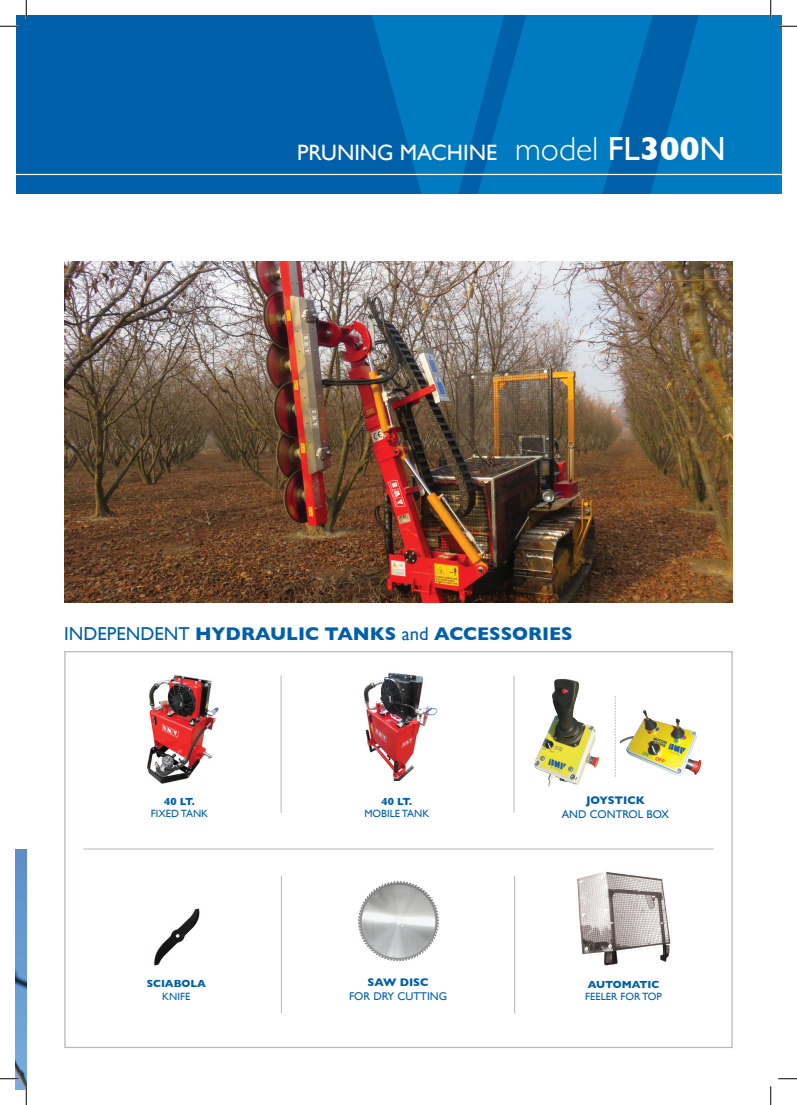
<style>
.page{position:relative;width:797px;height:1105px;background:#fff}
.page>*{position:absolute;margin:0;border:0;box-sizing:border-box;transform-origin:0 0}
.t1{font:300 33.5px "Gill Sans";color:#fff}
.t2{font:22.25px "Gill Sans";color:#fff}
.t3{font:700 18.75px "Gill Sans";color:#0060aa}
.t4{font:11.25px "Gill Sans";color:#0060aa}
.t5{font:700 11.25px "Gill Sans";color:#0060aa}
.t6{font:10.5px "Gill Sans";color:#0060aa}
.t7{font:700 10.5px "Gill Sans";color:#0060aa}
.s1{font-weight:400}
.s2{font-weight:700}
</style>
<div class="page">
<div style="left:16px;top:16px;width:765px;height:178px;background:#0060aa"></div>
<svg style="left:362px;top:16px;width:83px;height:178px"></svg>
<svg style="left:445px;top:16px;width:173px;height:178px;background:#0076bd"></svg>
<hr style="left:16px;top:174px;width:765px;height:1px;background:#fff">
<img style="left:64px;top:262px;width:668px;height:340px">
<img style="left:16px;top:849px;width:10px;height:240px">
<img style="left:147px;top:675px;width:72px;height:109px">
<img style="left:363px;top:672px;width:74px;height:108px">
<hr style="left:281px;top:675px;width:1px;height:138px;background:#b6b7bb">
<hr style="left:513px;top:675px;width:1px;height:138px;background:#b6b7bb">
<img style="left:577px;top:871px;width:94px;height:95px">
<hr style="left:514px;top:876px;width:1px;height:137px;background:#b6b7bb">
<img style="left:534px;top:679px;width:65px;height:108px">
<img style="left:620px;top:710px;width:82px;height:66px">
<svg style="left:615px;top:696px;width:1px;height:81px"></svg>
<hr style="left:83px;top:849px;width:630px;height:1px;background:#b6b7bb">
<hr style="left:281px;top:876px;width:1px;height:137px;background:#b6b7bb">
<img style="left:154px;top:908px;width:46px;height:58px">
<img style="left:358px;top:881px;width:81px;height:81px">
<svg style="left:0;top:25px;width:19px;height:2px"></svg>
<svg style="left:0;top:1078px;width:19px;height:1px"></svg>
<svg style="left:778px;top:1078px;width:19px;height:1px"></svg>
<svg style="left:25px;top:0;width:2px;height:19px"></svg>
<svg style="left:25px;top:1086px;width:2px;height:19px"></svg>
<svg style="left:618px;top:0;width:179px;height:194px"></svg>
<svg style="left:770px;top:1086px;width:1px;height:19px"></svg>
<p class="t2" style="left:297px;top:139px;width:201px">PRUNING MACHINE</p>
<p class="t1" style="left:515px;top:122px;width:212px">model <span class="s1">FL</span><span class="s2">300</span><span class="s1">N</span></p>
<p class="t3" style="left:64px;top:619px;width:510px"><span class="s1">INDEPENDENT</span> HYDRAULIC TANKS <span class="s1">and</span> ACCESSORIES</p>
<p class="t7" style="left:164px;top:793px;width:32px">40 LT.</p>
<p class="t6" style="left:151px;top:808px;width:59px">FIXED TANK</p>
<p class="t7" style="left:147px;top:975px;width:61px">SCIABOLA</p>
<p class="t6" style="left:162px;top:990px;width:29px">KNIFE</p>
<p class="t7" style="left:381px;top:793px;width:32px">40 LT.</p>
<p class="t6" style="left:364px;top:808px;width:66px">MOBILE TANK</p>
<p class="t5" style="left:367px;top:973px;width:63px">SAW DISC</p>
<p class="t4" style="left:349px;top:989px;width:99px">FOR DRY CUTTING</p>
<p class="t5" style="left:586px;top:792px;width:60px">JOYSTICK</p>
<p class="t4" style="left:562px;top:807px;width:109px">AND CONTROL BOX</p>
<p class="t7" style="left:587px;top:976px;width:73px">AUTOMATIC</p>
<p class="t6" style="left:585px;top:990px;width:78px">FEELER FOR TOP</p>
</div>
